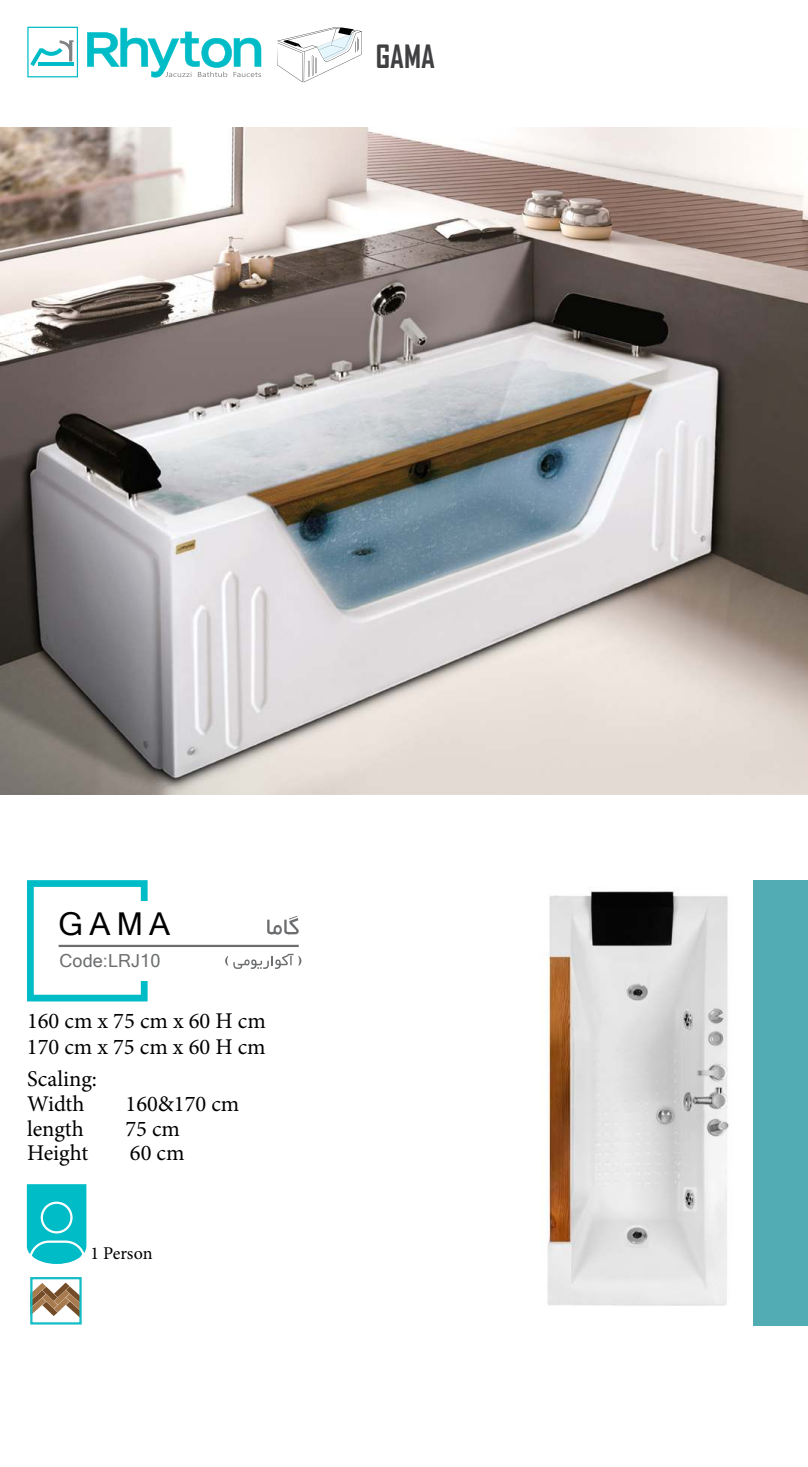
<style>
.page{position:relative;width:808px;height:1467px;background:#fff}
.page>*{position:absolute;margin:0;border:0;box-sizing:border-box;transform-origin:0 0}
.t1{font:31.5px "Microsoft Sans Serif";color:#000}
.t2{font:700 30.75px "Agency FB";color:#404042}
.t3{font:22.5px/26px "Minion Pro";color:#000}
.t4{font:18px "Microsoft Sans Serif";letter-spacing:.005em;color:#6c6e70}
.t5{font:18px "Minion Pro";letter-spacing:-.005em;color:#000}
.s1{color:#fff}
</style>
<div class="page">
<img style="left:0;top:128px;width:808px;height:666px">
<svg style="left:87px;top:28px;width:174px;height:49px"></svg>
<svg style="left:27px;top:27px;width:51px;height:50px"></svg>
<img style="left:304px;top:27px;width:58px;height:55px">
<img style="left:277px;top:52px;width:26px;height:30px">
<img style="left:277px;top:27px;width:59px;height:25px">
<img style="left:283px;top:28px;width:72px;height:20px">
<svg style="left:308px;top:47px;width:17px;height:30px"></svg>
<img style="left:317px;top:33px;width:37px;height:28px">
<img style="left:317px;top:47px;width:8px;height:14px">
<svg style="left:351px;top:31px;width:8px;height:21px"></svg>
<img style="left:338px;top:28px;width:15px;height:7px">
<img style="left:284px;top:40px;width:18px;height:7px">
<div style="left:753px;top:880px;width:55px;height:446px;background:#52acb4"></div>
<div style="left:27px;top:880px;width:121px;height:121px;border:7px solid #00bcc6"></div>
<div style="left:102px;top:901px;width:73px;height:80px;background:#fff"></div>
<svg style="left:27px;top:1184px;width:59px;height:80px;background:#1fc4cd"></svg>
<hr style="left:59px;top:945px;width:240px;height:2px;background:#6c6e70">
<svg style="left:267px;top:916px;width:32px;height:19px"></svg>
<svg style="left:225px;top:954px;width:76px;height:15px"></svg>
<svg style="left:33px;top:1283px;width:46px;height:34px"></svg>
<div style="left:30px;top:1277px;width:52px;height:47px;border:2px solid #13bdc6"></div>
<img style="left:546px;top:891px;width:183px;height:415px">
<h2 class="t2" style="left:376px;top:39px;width:61px">GAMA</h2>
<h1 class="t1" style="left:59px;top:906px;width:113px">GAMA</h1>
<p class="t4" style="left:60px;top:950px;width:102px">Code:LRJ10</p>
<p class="t3" style="left:27px;top:1010px;width:240px">160 cm x 75 cm x 60 H cm<br>170 cm x 75 cm x 60 H cm</p>
<p class="t3" style="left:27px;top:1069px;width:72px;line-height:24.8px">Scaling:<br>Width</p>
<p class="t3" style="left:126px;top:1093px;width:115px">160&amp;170 cm</p>
<p class="t3" style="left:27px;top:1118px;width:58px">length</p>
<p class="t3" style="left:115px;top:1118px;width:67px"><span class="s1">2</span>75 cm</p>
<p class="t3" style="left:27px;top:1142px;width:63px">Height</p>
<p class="t3" style="left:119px;top:1142px;width:67px"><span class="s1">1</span>60 cm</p>
<p class="t5" style="left:90px;top:1246px;width:64px">1 Person</p>
</div>
